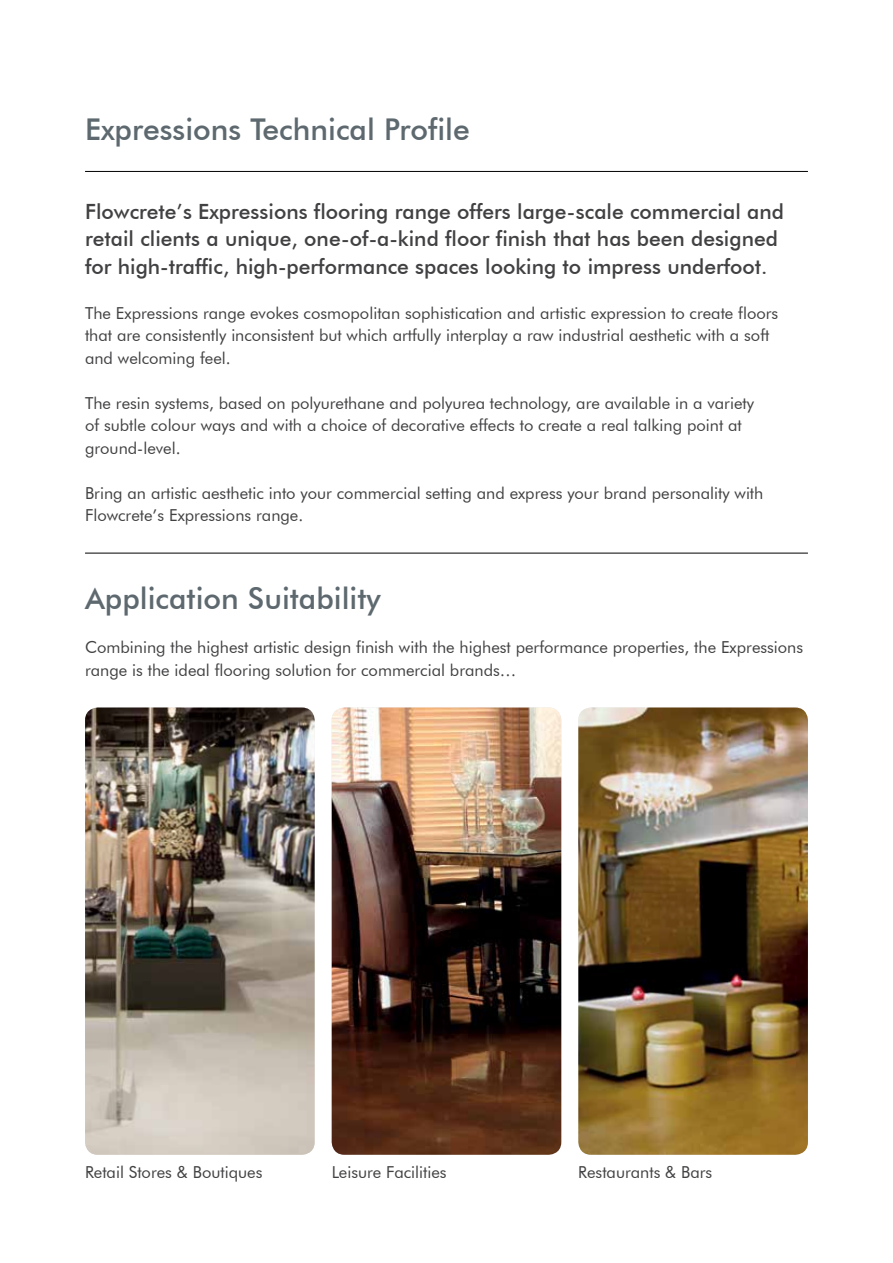
<style>
.page{position:relative;width:893px;height:1263px;background:#fff}
.page>*{position:absolute;margin:0;border:0;box-sizing:border-box;transform-origin:0 0}
.t1{font:500 30px "Futura BT";color:#5d696f}
.t2{font:500 21px/27px "Futura BT";color:#414042}
.t3{font:16.5px/22.5px "Futura BT";color:#414042}
</style>
<div class="page">
<hr style="left:85px;top:171px;width:723px;height:1px;background:#000">
<hr style="left:85px;top:553px;width:723px;height:1px;background:#000">
<img style="left:85px;top:707px;width:230px;height:448px">
<img style="left:332px;top:707px;width:229px;height:448px">
<img style="left:578px;top:707px;width:230px;height:448px">
<h1 class="t1" style="left:85px;top:111px;width:386px">Expressions Technical Profile</h1>
<p class="t2" style="left:85px;top:198px;width:700px">Flowcrete’s Expressions flooring range offers large-scale commercial and retail clients a unique, one-of-a-kind floor finish that has been designed for high-traffic, high-performance spaces looking to impress underfoot.</p>
<p class="t3" style="left:85px;top:301px;width:695px">The Expressions range evokes cosmopolitan sophistication and artistic expression to create floors that are consistently inconsistent but which artfully interplay a raw industrial aesthetic with a soft and welcoming feel.</p>
<p class="t3" style="left:85px;top:391px;width:670px">The resin systems, based on polyurethane and polyurea technology, are available in a variety of subtle colour ways and with a choice of decorative effects to create a real talking point at ground-level.</p>
<p class="t3" style="left:85px;top:481px;width:680px">Bring an artistic aesthetic into your commercial setting and express your brand personality with<br>Flowcrete’s Expressions range.</p>
<h1 class="t1" style="left:85px;top:580px;width:297px">Application Suitability</h1>
<p class="t3" style="left:85px;top:636px;width:720px">Combining the highest artistic design finish with the highest performance properties, the Expressions range is the ideal flooring solution for commercial brands…</p>
<p class="t3" style="left:85px;top:1161px;width:179px">Retail Stores &amp; Boutiques</p>
<p class="t3" style="left:332px;top:1161px;width:116px">Leisure Facilities</p>
<p class="t3" style="left:578px;top:1161px;width:136px">Restaurants &amp; Bars</p>
</div>
